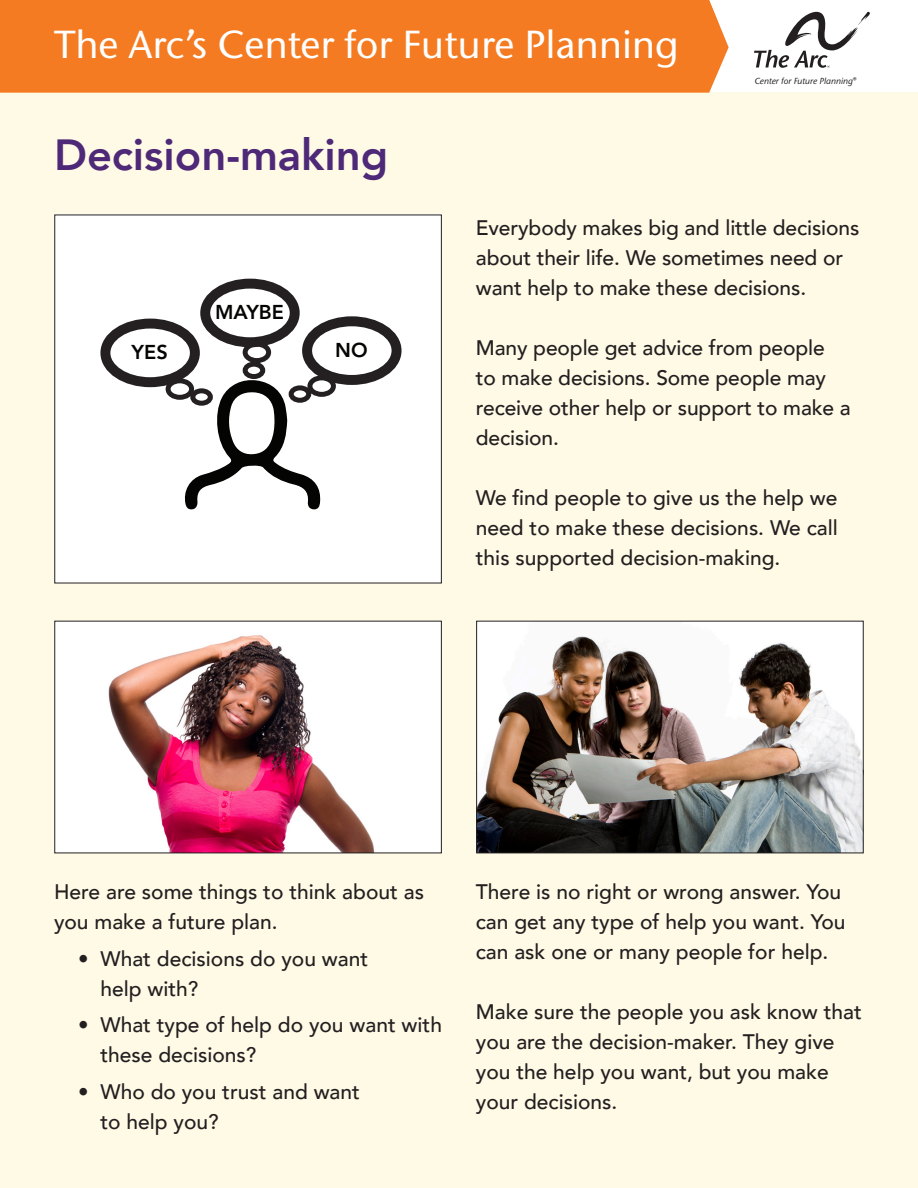
<style>
.page{position:relative;width:918px;height:1188px;background:#fff}
.page>*{position:absolute;margin:0;border:0;box-sizing:border-box;transform-origin:0 0}
.t1{font:800 43.5px "Avenir";color:#4e2977}
.t2{font:500 39px "Stone Sans ITC Std";color:#fff}
.t3{font:500 21px/30px "Avenir";color:#231f20}
.t4{font:800 19.95px "Avenir";color:#040503}
.t5{font:italic 500 8.85px "Stone Sans ITC Std";color:#231f20}
</style>
<div class="page">
<div style="left:0;top:93px;width:918px;height:1095px;background:#fffae6"></div>
<div style="left:55px;top:215px;width:386px;height:368px;background:#fff"></div>
<div style="left:200px;top:279px;width:100px;height:68px;border:10px solid #242021;border-radius:50%"></div>
<div style="left:166px;top:378px;width:28px;height:22px;border:5px solid #242021;border-radius:50%"></div>
<div style="left:302px;top:316px;width:100px;height:69px;border:10px solid #242021;border-radius:50%"></div>
<div style="left:100px;top:319px;width:100px;height:68px;border:10px solid #242021;border-radius:50%"></div>
<svg style="left:183px;top:339px;width:155px;height:170px"></svg>
<img style="left:57px;top:623px;width:383px;height:228px">
<img style="left:478px;top:623px;width:383px;height:228px">
<div style="left:476px;top:621px;width:387px;height:232px;border:1px solid #231f20"></div>
<div style="left:0;top:0;width:729px;height:93px;background:#f47b21"></div>
<svg style="left:754px;top:12px;width:116px;height:56px"></svg>
<p class="t2" style="left:54px;top:21px;width:626px">The Arc’s Center for Future Planning</p>
<p class="t1" style="left:54px;top:121px;width:336px">Decision-making</p>
<p class="t5" style="left:755px;top:75px;width:103px">Center for Future Planning®</p>
<p class="t4" style="left:215px;top:297px;width:70px">MAYBE</p>
<p class="t4" style="left:132px;top:337px;width:38px">YES</p>
<p class="t4" style="left:335px;top:334px;width:34px">NO</p>
<p class="t3" style="left:476px;top:212px;width:385px">Everybody makes big and little decisions about their life. We sometimes need or want help to make these decisions.</p>
<p class="t3" style="left:476px;top:332px;width:376px">Many people get advice from people<br>to make decisions. Some people may receive other help or support to make a decision.</p>
<p class="t3" style="left:476px;top:482px;width:363px;text-align:justify">We find people to give us the help we need to make these decisions. We call this supported decision-making.</p>
<p class="t3" style="left:54px;top:875px;width:371px">Here are some things to think about as you make a future plan.</p>
<p class="t3" style="left:100px;top:942px;width:269px;text-indent:-22px">• What decisions do you want help with?</p>
<p class="t3" style="left:100px;top:1009px;width:343px;text-indent:-22px">• What type of help do you want with these decisions?</p>
<p class="t3" style="left:100px;top:1076px;width:261px;text-indent:-22px">• Who do you trust and want to help you?</p>
<p class="t3" style="left:476px;top:875px;width:371px">There is no right or wrong answer. You can get any type of help you want. You can ask one or many people for help.</p>
<p class="t3" style="left:476px;top:995px;width:387px">Make sure the people you ask know that you are the decision-maker. They give you the help you want, but you make your decisions.</p>
</div>
